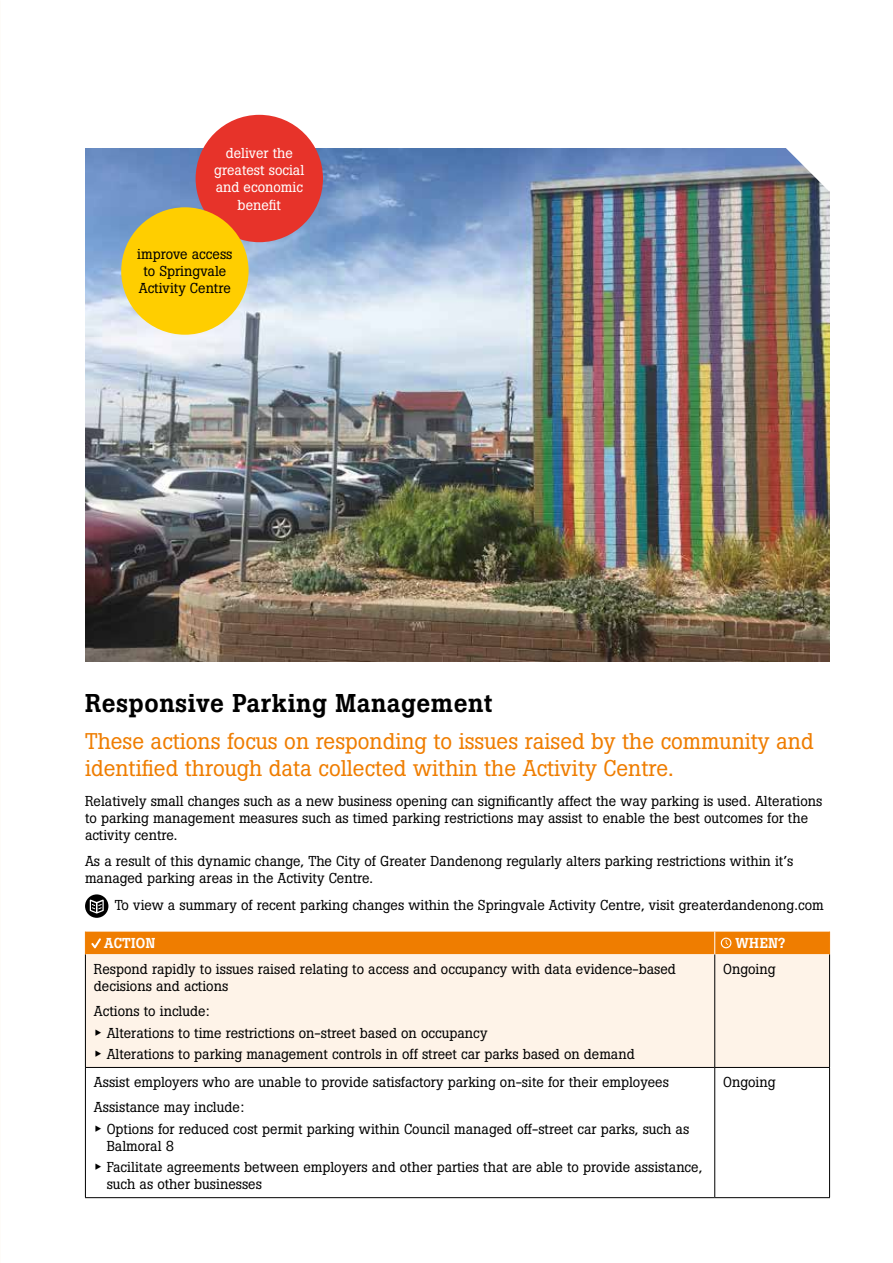
<style>
.page{position:relative;width:893px;height:1263px;background:#fff}
.page>*{position:absolute;margin:0;border:0;box-sizing:border-box;transform-origin:0 0}
.t1{font:500 25.5px "Boton";letter-spacing:.02em;color:#000}
.t2{font:22.5px/27.8px "Boton";color:#ef7d00}
.t3{font:14.25px/17.1px "Boton";color:#000}
.t4{font:14.25px/17.1px "Boton";color:#fff;text-align:center}
.t5{font:500 14.25px "Boton";letter-spacing:.02em;color:#fff}
.s1{font-family:"Menlo";font-weight:700}
</style>
<div class="page">
<svg style="left:85px;top:894px;width:23px;height:24px"></svg>
<div style="left:86px;top:954px;width:743px;height:113px;background:#fef3e8"></div>
<hr style="left:85px;top:954px;width:1px;height:113px;background:#000">
<hr style="left:714px;top:954px;width:1px;height:113px;background:#000">
<hr style="left:829px;top:954px;width:1px;height:113px;background:#000">
<hr style="left:85px;top:1067px;width:630px;height:1px;background:#000">
<hr style="left:85px;top:1068px;width:1px;height:129px;background:#000">
<hr style="left:715px;top:1067px;width:115px;height:1px;background:#000">
<hr style="left:714px;top:1068px;width:1px;height:129px;background:#000">
<hr style="left:829px;top:1068px;width:1px;height:129px;background:#000">
<hr style="left:85px;top:1197px;width:630px;height:1px;background:#000">
<hr style="left:715px;top:1197px;width:115px;height:1px;background:#000">
<div style="left:85px;top:932px;width:745px;height:22px;background:#ef7d00"></div>
<img style="left:85px;top:149px;width:744px;height:512px">
<svg style="left:786px;top:148px;width:43px;height:43px"></svg>
<div style="left:196px;top:115px;width:127px;height:127px;background:#e7332a;border-radius:50%"></div>
<div style="left:121px;top:207px;width:128px;height:128px;background:#ffce00;border-radius:50%"></div>
<p class="t4" style="left:214px;top:145px;width:91px">deliver the greatest social and economic benefit</p>
<p class="t3" style="left:137px;top:246px;width:97px;text-align:center">improve access to Springvale<br>Activity Centre</p>
<h1 class="t1" style="left:85px;top:688px;width:409px">Responsive Parking Management</h1>
<h2 class="t2" style="left:85px;top:727px;width:730px">These actions focus on responding to issues raised by the community and identified through data collected within the Activity Centre.</h2>
<p class="t3" style="left:85px;top:793px;width:739px">Relatively small changes such as a new business opening can significantly affect the way parking is used. Alterations to parking management measures such as timed parking restrictions may assist to enable the best outcomes for the activity centre.</p>
<p class="t3" style="left:85px;top:852px;width:710px">As a result of this dynamic change, The City of Greater Dandenong regularly alters parking restrictions within it’s managed parking areas in the Activity Centre.</p>
<p class="t3" style="left:115px;top:897px;width:710px">To view a summary of recent parking changes within the Springvale Activity Centre, visit greaterdandenong.com</p>
<p class="t5" style="left:104px;top:935px;width:53px">ACTION</p>
<p class="t5" style="left:736px;top:935px;width:51px">WHEN?</p>
<p class="t3" style="left:94px;top:960px;width:583px">Respond rapidly to issues raised relating to access and occupancy with data evidence-based decisions and actions</p>
<p class="t3" style="left:94px;top:1000px;width:542px;line-height:21.3px">Actions to include:<br><span class="s1">‣</span> Alterations to time restrictions on-street based on occupancy<br><span class="s1">‣</span> Alterations to parking management controls in off street car parks based on demand</p>
<p class="t3" style="left:723px;top:960px;width:54px">Ongoing</p>
<p class="t3" style="left:94px;top:1069px;width:576px;line-height:25.7px">Assist employers who are unable to provide satisfactory parking on-site for their employees<br>Assistance may include:</p>
<p class="t3" style="left:107px;top:1120px;width:584px;text-indent:-13px"><span class="s1">‣</span> Options for reduced cost permit parking within Council managed off-street car parks, such as<br>Balmoral 8</p>
<p class="t3" style="left:107px;top:1158px;width:597px;text-indent:-13px"><span class="s1">‣</span> Facilitate agreements between employers and other parties that are able to provide assistance, such as other businesses</p>
<p class="t3" style="left:723px;top:1073px;width:54px">Ongoing</p>
</div>
